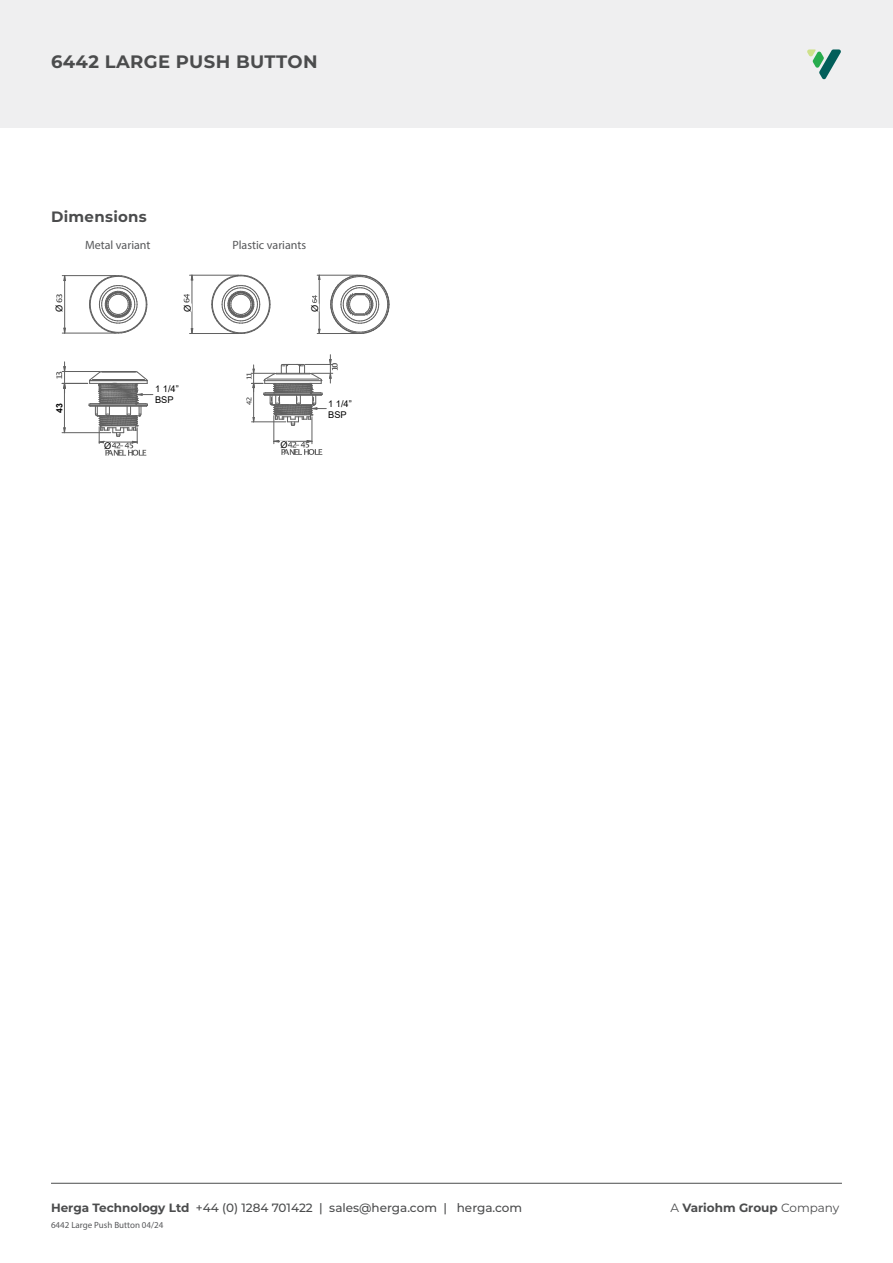
<style>
.page{position:relative;width:893px;height:1263px;background:#fff}
.page>*{position:absolute;margin:0;border:0;box-sizing:border-box;transform-origin:0 0}
.t1{font:700 18px "Montserrat";letter-spacing:.02em;color:#4b4c4d}
.body_copy{font:700 15px "Montserrat";letter-spacing:.02em;color:#4b4c4d}
.t2{font:500 12px "Montserrat";color:#4b4c4d}
.Herga_Table_Text_Left_Clm{font:12px "Myriad Pro";color:#57585a}
.t3{font:700 12px "Montserrat";color:#4b4c4d}
.t4{font:9.3px/11.1px "Arial";color:#000}
.t5{font:9px "Myriad Pro";color:#57585a}
.t6{font:700 8.7px "Arial";color:#000}
.s1{font-weight:700}
.s2{font-weight:400}
</style>
<div class="page">
<div style="left:0;top:0;width:893px;height:128px;background:#efeff0"></div>
<svg style="left:807px;top:49px;width:34px;height:31px"></svg>
<hr style="left:51px;top:1183px;width:791px;height:1px;background:#4b4c4d">
<svg style="left:211px;top:275px;width:60px;height:59px"></svg>
<svg style="left:89px;top:275px;width:58px;height:59px"></svg>
<svg style="left:184px;top:294px;width:6px;height:9px"></svg>
<hr style="left:190px;top:275px;width:49px;height:1px;background:#606060">
<hr style="left:190px;top:333px;width:49px;height:1px;background:#606060">
<hr style="left:192px;top:275px;width:1px;height:58px;background:#606060">
<hr style="left:64px;top:362px;width:1px;height:31px;background:#606060">
<svg style="left:56px;top:294px;width:6px;height:9px"></svg>
<hr style="left:62px;top:275px;width:54px;height:1px;background:#606060">
<hr style="left:62px;top:333px;width:54px;height:1px;background:#606060">
<hr style="left:64px;top:276px;width:1px;height:57px;background:#606060">
<svg style="left:56px;top:366px;width:98px;height:90px"></svg>
<svg style="left:330px;top:275px;width:60px;height:59px"></svg>
<svg style="left:246px;top:355px;width:92px;height:100px"></svg>
<hr style="left:253px;top:383px;width:1px;height:39px;background:#606060">
<svg style="left:312px;top:295px;width:5px;height:8px"></svg>
<hr style="left:317px;top:275px;width:41px;height:1px;background:#606060">
<hr style="left:317px;top:333px;width:41px;height:1px;background:#606060">
<hr style="left:319px;top:275px;width:1px;height:58px;background:#606060">
<div style="left:328px;top:400px;width:27px;height:20px;background:#fff"></div>
<div style="left:104px;top:442px;width:8px;height:8px;background:#fff"></div>
<div style="left:280px;top:441px;width:8px;height:8px;background:#fff"></div>
<h1 class="t1" style="left:51px;top:49px;width:268px">6442 LARGE PUSH BUTTON</h1>
<p class="body_copy" style="left:51px;top:206px;width:97px">Dimensions</p>
<p class="Herga_Table_Text_Left_Clm" style="left:85px;top:238px;width:67px">Metal variant</p>
<p class="Herga_Table_Text_Left_Clm" style="left:232px;top:238px;width:75px">Plastic variants</p>
<p class="t4" style="left:54px;top:312px;width:9px;rotate:-90deg">Ø</p>
<p class="t4" style="left:182px;top:312px;width:9px;rotate:-90deg">Ø</p>
<p class="t4" style="left:309px;top:312px;width:9px;rotate:-90deg">Ø</p>
<p class="t6" style="left:53px;top:413px;width:11px;rotate:-90deg">43</p>
<p class="t4" style="left:155px;top:383px;width:25px">1 1/4”<br>BSP</p>
<p class="t4" style="left:104px;top:440px;width:9px">Ø</p>
<p class="t4" style="left:280px;top:439px;width:9px">Ø</p>
<p class="t4" style="left:328px;top:398px;width:25px">1 1/4”<br>BSP</p>
<p class="t2" style="left:51px;top:1200px;width:473px"><span class="s1">Herga Technology Ltd</span> +44 (0) 1284 701422 | sales@herga.com | herga.com</p>
<p class="t3" style="left:670px;top:1199px;width:170px"><span class="s2">A</span> Variohm Group <span class="s2">Company</span></p>
<p class="t5" style="left:51px;top:1220px;width:114px">6442 Large Push Button 04/24</p>
</div>
